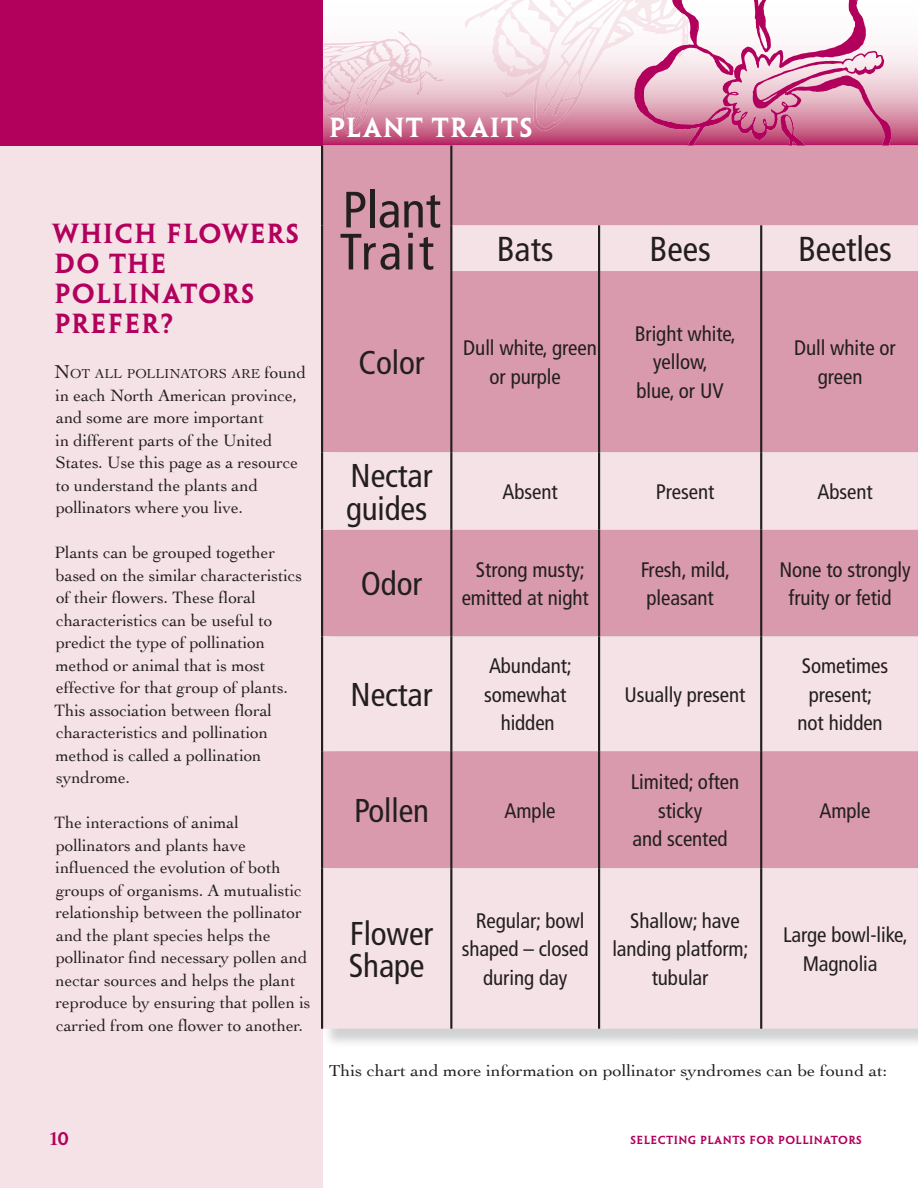
<style>
.page{position:relative;width:918px;height:1188px;background:#fff}
.page>*{position:absolute;margin:0;border:0;box-sizing:border-box;transform-origin:0 0}
.t1{font:condensed 51px/42px "Frutiger";letter-spacing:-.005em;color:#231f20}
.t2{font:condensed 34.65px "Frutiger";letter-spacing:-.005em;color:#231f20}
.t3{font:condensed 33px/32.4px "Frutiger";letter-spacing:-.005em;color:#231f20}
.t4{font:24.75px/30px "Penumbra MM 585 1000";letter-spacing:.05em;color:#b1015c}
.t5{font:24.75px "Penumbra MM 585 1000";letter-spacing:.05em;color:#fff}
.t6{font:condensed 21px/28.5px "Frutiger";letter-spacing:-.005em;color:#231f20;text-align:center}
.t7{font:17.25px/22.5px "Cochin";letter-spacing:-.005em;color:#231f20}
.t8{font:16.65px "Cochin";letter-spacing:-.005em;color:#231f20;scale:1.11 1}
.t9{font:16.5px "Penumbra MM 585 1000";color:#b1015c}
.t10{font:13.65px "Cochin";letter-spacing:-.005em;color:#231f20}
.t11{font:10.5px "Penumbra MM 585 1000";letter-spacing:.04em;color:#b1015c}
.s1{font-size:19.5px}
.s2{font-size:17.25px}
</style>
<div class="page">
<div style="left:0;top:144px;width:323px;height:1044px;background:#f5e2e7"></div>
<div style="left:0;top:0;width:323px;height:145px;background:#b1015c"></div>
<svg style="left:322px;top:31px;width:88px;height:72px"></svg>
<svg style="left:464px;top:0;width:427px;height:145px"></svg>
<div style="left:323px;top:146px;width:595px;height:79px;background:#da9aae"></div>
<svg style="left:323px;top:225px;width:594px;height:804px;fill:#da9aae"></svg>
<hr style="left:321px;top:145px;width:2px;height:80px;background:#231f20">
<hr style="left:450px;top:145px;width:2px;height:80px;background:#231f20">
<hr style="left:321px;top:225px;width:2px;height:46px;background:#231f20">
<hr style="left:450px;top:225px;width:2px;height:46px;background:#231f20">
<hr style="left:598px;top:225px;width:2px;height:46px;background:#231f20">
<hr style="left:760px;top:225px;width:2px;height:46px;background:#231f20">
<hr style="left:917px;top:225px;width:1px;height:46px;background:#231f20">
<hr style="left:321px;top:271px;width:2px;height:181px;background:#231f20">
<hr style="left:450px;top:271px;width:2px;height:181px;background:#231f20">
<hr style="left:598px;top:271px;width:2px;height:181px;background:#231f20">
<hr style="left:760px;top:271px;width:2px;height:181px;background:#231f20">
<hr style="left:917px;top:271px;width:1px;height:181px;background:#231f20">
<hr style="left:321px;top:452px;width:2px;height:78px;background:#231f20">
<hr style="left:450px;top:452px;width:2px;height:78px;background:#231f20">
<hr style="left:598px;top:452px;width:2px;height:78px;background:#231f20">
<hr style="left:760px;top:452px;width:2px;height:78px;background:#231f20">
<hr style="left:917px;top:452px;width:1px;height:78px;background:#231f20">
<hr style="left:321px;top:530px;width:2px;height:106px;background:#231f20">
<hr style="left:450px;top:530px;width:2px;height:106px;background:#231f20">
<hr style="left:598px;top:530px;width:2px;height:106px;background:#231f20">
<hr style="left:760px;top:530px;width:2px;height:106px;background:#231f20">
<hr style="left:917px;top:530px;width:1px;height:106px;background:#231f20">
<hr style="left:321px;top:636px;width:2px;height:115px;background:#231f20">
<hr style="left:450px;top:636px;width:2px;height:115px;background:#231f20">
<hr style="left:598px;top:636px;width:2px;height:115px;background:#231f20">
<hr style="left:760px;top:636px;width:2px;height:115px;background:#231f20">
<hr style="left:917px;top:636px;width:1px;height:115px;background:#231f20">
<hr style="left:321px;top:751px;width:2px;height:117px;background:#231f20">
<hr style="left:450px;top:751px;width:2px;height:117px;background:#231f20">
<hr style="left:598px;top:751px;width:2px;height:117px;background:#231f20">
<hr style="left:760px;top:751px;width:2px;height:117px;background:#231f20">
<hr style="left:917px;top:751px;width:1px;height:117px;background:#231f20">
<hr style="left:321px;top:868px;width:2px;height:161px;background:#231f20">
<hr style="left:450px;top:868px;width:2px;height:161px;background:#231f20">
<hr style="left:598px;top:868px;width:2px;height:161px;background:#231f20">
<hr style="left:760px;top:868px;width:2px;height:161px;background:#231f20">
<hr style="left:917px;top:868px;width:1px;height:161px;background:#231f20">
<h3 class="t5" style="left:329px;top:113px;width:205px">PLANT TRAITS</h3>
<h3 class="t4" style="left:53px;top:219px;width:248px">WHICH FLOWERS<br>DO THE<br>POLLINATORS<br>PREFER?</h3>
<p class="t10" style="left:54px;top:365px;width:253px"><span class="s1">N</span>OT ALL POLLINATORS ARE <span class="s2">found</span></p>
<p class="t7" style="left:56px;top:383px;width:244px">in each North American province, and some are more important<br>in different parts of the United<br>States. Use this page as a resource to understand the plants and pollinators where you live.</p>
<p class="t7" style="left:54px;top:541px;width:250px">Plants can be grouped together based on the similar characteristics of their flowers. These floral characteristics can be useful to predict the type of pollination method or animal that is most effective for that group of plants.<br>This association between floral characteristics and pollination method is called a pollination syndrome.</p>
<p class="t7" style="left:54px;top:811px;width:258px">The interactions of animal pollinators and plants have influenced the evolution of both groups of organisms. A mutualistic relationship between the pollinator and the plant species helps the pollinator find necessary pollen and nectar sources and helps the plant reproduce by ensuring that pollen is carried from one flower to another.</p>
<h1 class="t1" style="left:340px;top:189px;width:216px">Plant<br>Trait <sup>Bats</sup></h1>
<h3 class="t3" style="left:359px;top:347px;width:68px">Color</h3>
<p class="t6" style="left:463px;top:334px;width:135px">Dull white, green or purple</p>
<h2 class="t2" style="left:649px;top:229px;width:63px">Bees</h2>
<h2 class="t2" style="left:798px;top:229px;width:95px">Beetles</h2>
<p class="t6" style="left:635px;top:320px;width:103px">Bright white, yellow,<br>blue, or UV</p>
<p class="t6" style="left:794px;top:334px;width:103px">Dull white or green</p>
<h3 class="t3" style="left:346px;top:460px;width:88px">Nectar guides</h3>
<p class="t6" style="left:503px;top:477px;width:57px">Absent</p>
<p class="t6" style="left:656px;top:477px;width:60px">Present</p>
<p class="t6" style="left:817px;top:477px;width:57px">Absent</p>
<h3 class="t3" style="left:361px;top:568px;width:63px">Odor</h3>
<p class="t6" style="left:462px;top:555px;width:128px">Strong musty; emitted at night</p>
<p class="t6" style="left:641px;top:555px;width:91px;text-align:left">Fresh, mild, pleasant</p>
<p class="t6" style="left:779px;top:555px;width:133px">None to strongly fruity or fetid</p>
<h3 class="t3" style="left:351px;top:679px;width:83px">Nectar</h3>
<p class="t6" style="left:484px;top:652px;width:89px">Abundant; somewhat hidden</p>
<h3 class="t3" style="left:354px;top:795px;width:77px">Pollen</h3>
<p class="t6" style="left:505px;top:796px;width:52px">Ample</p>
<p class="t6" style="left:625px;top:680px;width:122px">Usually present</p>
<p class="t6" style="left:631px;top:768px;width:110px">Limited; often sticky<br>and scented</p>
<h3 class="t3" style="left:349px;top:917px;width:86px">Flower<br>Shape</h3>
<p class="t6" style="left:462px;top:906px;width:128px">Regular; bowl shaped – closed during day</p>
<p class="t6" style="left:612px;top:906px;width:138px">Shallow; have landing platform; tubular</p>
<p class="t6" style="left:798px;top:652px;width:92px">Sometimes present; not hidden</p>
<p class="t6" style="left:820px;top:796px;width:52px">Ample</p>
<p class="t6" style="left:783px;top:921px;width:126px">Large bowl-like,<br>Magnolia</p>
<p class="t8" style="left:329px;top:1059px;width:505px">This chart and more information on pollinator syndromes can be found at:</p>
<p class="t9" style="left:50px;top:1129px;width:21px">10</p>
<p class="t11" style="left:630px;top:1134px;width:233px">SELECTING PLANTS FOR POLLINATORS</p>
</div>
